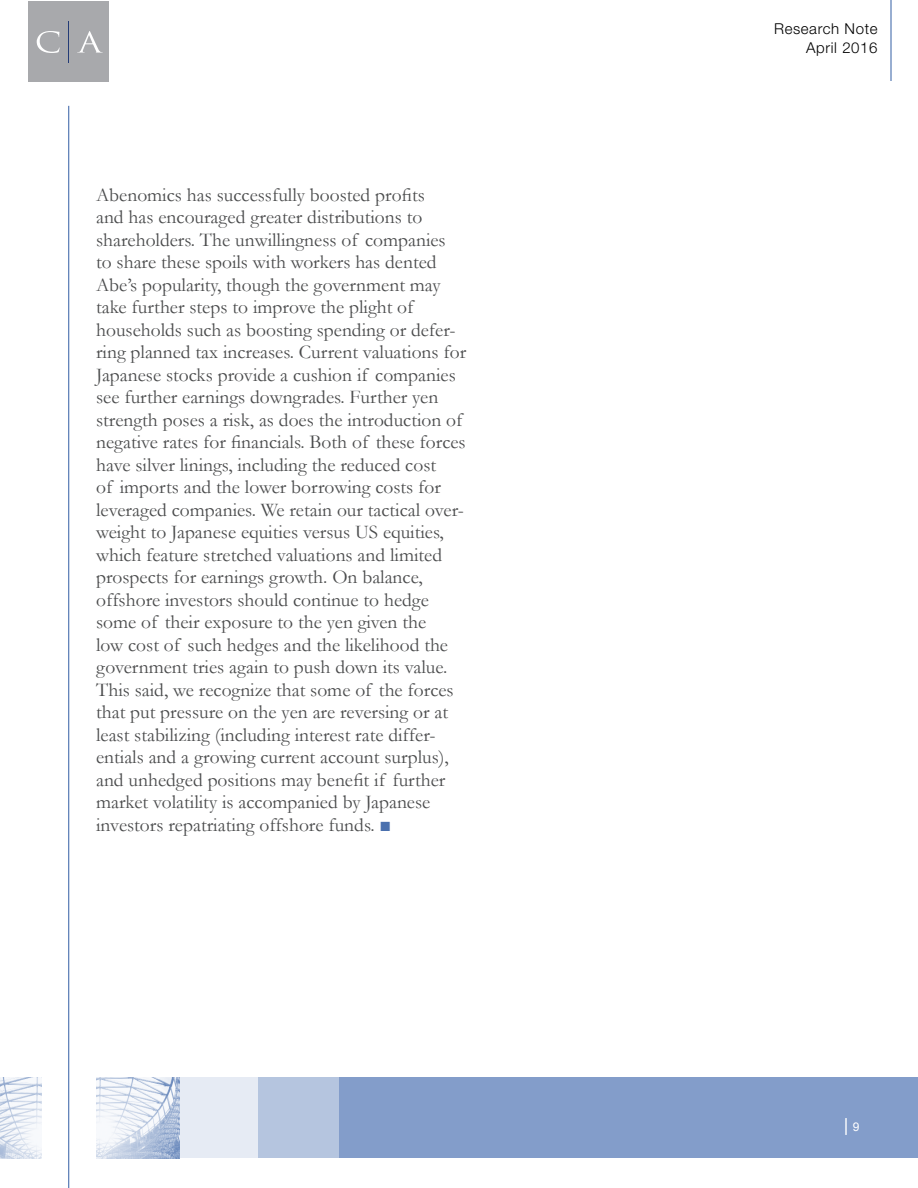
<style>
.page{position:relative;width:918px;height:1188px;background:#fff}
.page>*{position:absolute;margin:0;border:0;box-sizing:border-box;transform-origin:0 0}
.t1{font:19.5px/22.5px "Garamond";color:#4a4b4c}
.t2{font:18px "Arial";color:#fff}
.t3{font:300 15px/19.5px "Helvetica Neue LT Std";letter-spacing:.04em;color:#000;text-align:right}
.s1{color:#4a70ae}
.s2{font-size:12px}
</style>
<div class="page">
<div style="left:177px;top:1077px;width:81px;height:81px;background:#e6ebf4"></div>
<img style="left:0;top:1077px;width:41px;height:81px">
<div style="left:28px;top:1px;width:81px;height:81px;background:#a8a9ac"></div>
<hr style="left:69px;top:21px;width:1px;height:42px;background:#233b76">
<svg style="left:37px;top:31px;width:66px;height:22px"></svg>
<div style="left:339px;top:1077px;width:579px;height:81px;background:#839dca"></div>
<div style="left:258px;top:1077px;width:81px;height:81px;background:#b5c5df"></div>
<hr style="left:890px;top:0;width:2px;height:81px;background:#4a70ae">
<hr style="left:68px;top:106px;width:1px;height:1082px;background:#4a70ae">
<img style="left:96px;top:1077px;width:84px;height:81px">
<p class="t1" style="left:96px;top:183px;width:372px">Abenomics has successfully boosted profits<br>and has encouraged greater distributions to shareholders. The unwillingness of companies<br>to share these spoils with workers has dented Abe’s popularity, though the government may take further steps to improve the plight of households such as boosting spending or defer&shy;ring planned tax increases. Current valuations for Japanese stocks provide a cushion if companies see further earnings downgrades. Further yen strength poses a risk, as does the introduction of negative rates for financials. Both of these forces have silver linings, including the reduced cost<br>of imports and the lower borrowing costs for leveraged companies. We retain our tactical over&shy;weight to Japanese equities versus US equities, which feature stretched valuations and limited prospects for earnings growth. On balance, offshore investors should continue to hedge some of their exposure to the yen given the<br>low cost of such hedges and the likelihood the government tries again to push down its value.<br>This said, we recognize that some of the forces that put pressure on the yen are reversing or at least stabilizing (including interest rate differ&shy;entials and a growing current account surplus), and unhedged positions may benefit if further market volatility is accompanied by Japanese investors repatriating offshore funds. <span class="s1">■</span></p>
<p class="t3" style="left:774px;top:18px;width:105px">Research Note<br>April 2016</p>
<p class="t2" style="left:844px;top:1113px;width:17px">| <span class="s2">9</span></p>
</div>
